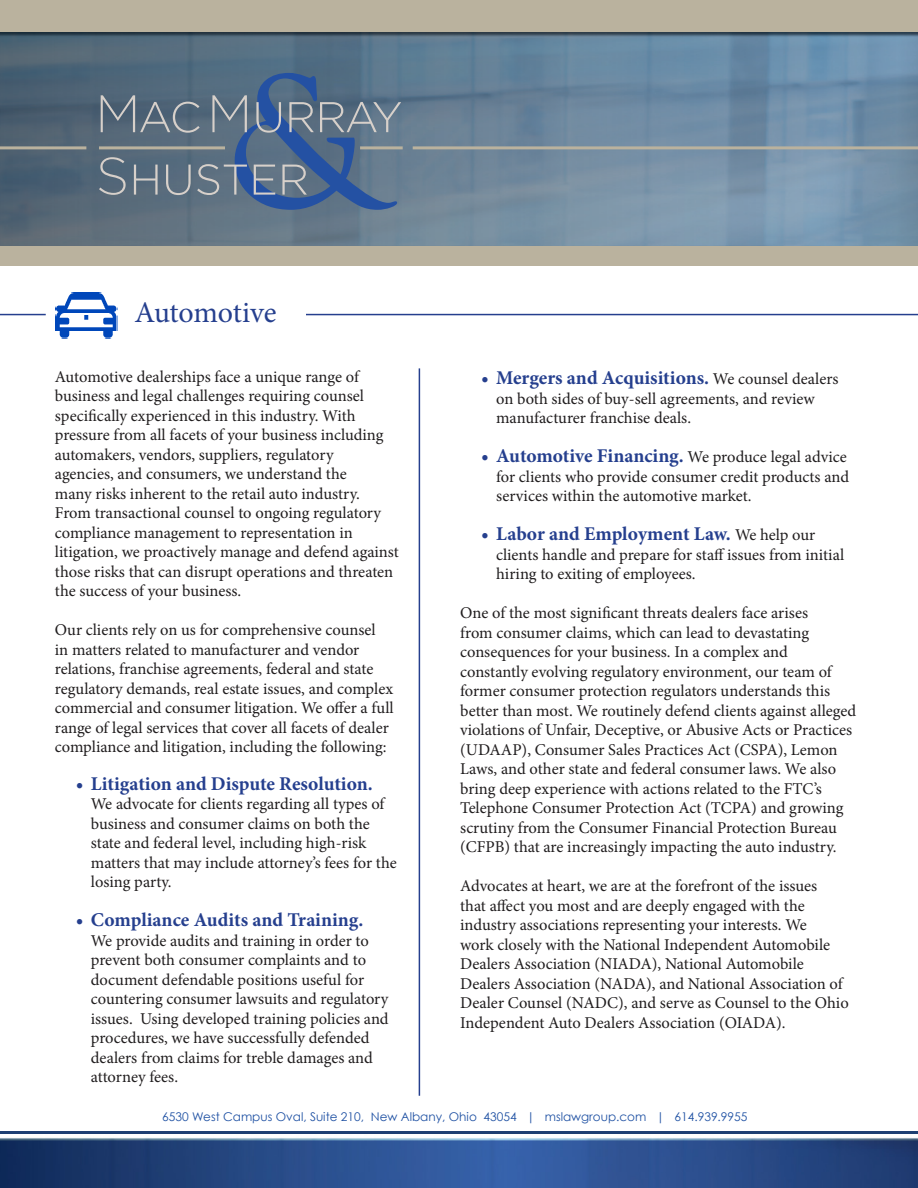
<style>
.page{position:relative;width:918px;height:1188px;background:#fff}
.page>*{position:absolute;margin:0;border:0;box-sizing:border-box;transform-origin:0 0}
.t1{font:30px "Minion Pro";letter-spacing:-.01em;color:#253f8e}
.t2{font:700 19.5px "Minion Pro";letter-spacing:-.005em;color:#253f8e}
.Law_paragraph{font:16.5px/19.5px "Minion Pro";letter-spacing:-.005em;color:#201d1e}
.t3{font:12px "Century Gothic";color:#1f51a3}
.s1{font-weight:400;font-size:16.5px;color:#201d1e}
.s2{color:#231f20}
</style>
<div class="page">
<img style="left:0;top:1138px;width:918px;height:50px">
<hr style="left:0;top:1131px;width:918px;height:3px;background:#1e3f72">
<img style="left:0;top:32px;width:918px;height:214px">
<div style="left:0;top:246px;width:918px;height:20px;background:#bab29e"></div>
<div style="left:0;top:0;width:918px;height:32px;background:#bab29e"></div>
<svg style="left:99px;top:73px;width:302px;height:137px;background:#5a7189"></svg>
<hr style="left:0;top:146px;width:86px;height:3px;background:#bab29e">
<hr style="left:413px;top:146px;width:505px;height:3px;background:#bab29e">
<hr style="left:360px;top:146px;width:43px;height:3px;background:#bab29e">
<hr style="left:99px;top:146px;width:126px;height:3px;background:#bab29e">
<hr style="left:0;top:314px;width:46px;height:1px;background:#253f8e">
<hr style="left:306px;top:314px;width:612px;height:1px;background:#253f8e">
<hr style="left:419px;top:368px;width:1px;height:728px;background:#253f8e">
<img style="left:56px;top:292px;width:61px;height:46px">
<p class="t1" style="left:135px;top:292px;width:143px">Automotive</p>
<p class="Law_paragraph" style="left:55px;top:367px;width:345px">Automotive dealerships face a unique range of business and legal challenges requiring counsel specifically experienced in this industry. With pressure from all facets of your business including automakers, vendors, suppliers, regulatory<br>agencies, and consumers, we understand the<br>many risks inherent to the retail auto industry.<br>From transactional counsel to ongoing regulatory compliance management to representation in litigation, we proactively manage and defend against those risks that can disrupt operations and threaten the success of your business.</p>
<p class="Law_paragraph" style="left:55px;top:620px;width:340px">Our clients rely on us for comprehensive counsel<br>in matters related to manufacturer and vendor relations, franchise agreements, federal and state regulatory demands, real estate issues, and complex commercial and consumer litigation. We offer a full range of legal services that cover all facets of dealer compliance and litigation, including the following:</p>
<p class="t2" style="left:76px;top:770px;width:298px">• Litigation and Dispute Resolution.</p>
<p class="Law_paragraph" style="left:91px;top:794px;width:307px">We advocate for clients regarding all types of business and consumer claims on both the state and federal level, including high-risk matters that may include attorney’s fees for the losing party.</p>
<p class="t2" style="left:76px;top:906px;width:289px">• Compliance Audits and Training.</p>
<p class="Law_paragraph" style="left:91px;top:931px;width:299px">We provide audits and training in order to prevent both consumer complaints and to document defendable positions useful for countering consumer lawsuits and regulatory issues. Using developed training policies and procedures, we have successfully defended dealers from claims for treble damages and attorney fees.</p>
<p class="t2" style="left:481px;top:364px;width:359px">• Mergers and Acquisitions. <span class="s1">We counsel dealers</span></p>
<p class="Law_paragraph" style="left:496px;top:389px;width:320px">on both sides of buy-sell agreements, and review manufacturer franchise deals.</p>
<p class="t2" style="left:481px;top:442px;width:367px">• Automotive Financing. <span class="s1">We produce legal advice</span></p>
<p class="Law_paragraph" style="left:496px;top:467px;width:354px">for clients who provide consumer credit products and services within the automotive market.</p>
<p class="t2" style="left:481px;top:520px;width:336px">• Labor and Employment Law. <span class="s1">We help our</span></p>
<p class="Law_paragraph" style="left:496px;top:545px;width:350px">clients handle and prepare for staff issues from initial hiring to exiting of employees.</p>
<p class="Law_paragraph" style="left:460px;top:603px;width:398px">One of the most significant threats dealers face arises<br>from consumer claims, which can lead to devastating consequences for your business. In a complex and constantly evolving regulatory environment, our team of former consumer protection regulators understands this better than most. We routinely defend clients against alleged violations of Unfair, Deceptive, or Abusive Acts or Practices (UDAAP), Consumer Sales Practices Act (CSPA), Lemon Laws, and other state and federal consumer laws. We also bring deep experience with actions related to the FTC’s Telephone Consumer Protection Act (TCPA) and growing scrutiny from the Consumer Financial Protection Bureau (CFPB) that are increasingly impacting the auto industry<span class="s2">.</span></p>
<p class="Law_paragraph" style="left:460px;top:876px;width:390px">Advocates at heart, we are at the forefront of the issues<br>that affect you most and are deeply engaged with the industry associations representing your interests. We<br>work closely with the National Independent Automobile Dealers Association (NIADA), National Automobile Dealers Association (NADA), and National Association of Dealer Counsel (NADC), and serve as Counsel to the Ohio Independent Auto Dealers Association (OIADA).</p>
<p class="t3" style="left:162px;top:1110px;width:587px">6530 West Campus Oval, Suite 210, New Albany, Ohio 43054 | mslawgroup.com | 614.939.9955</p>
</div>
